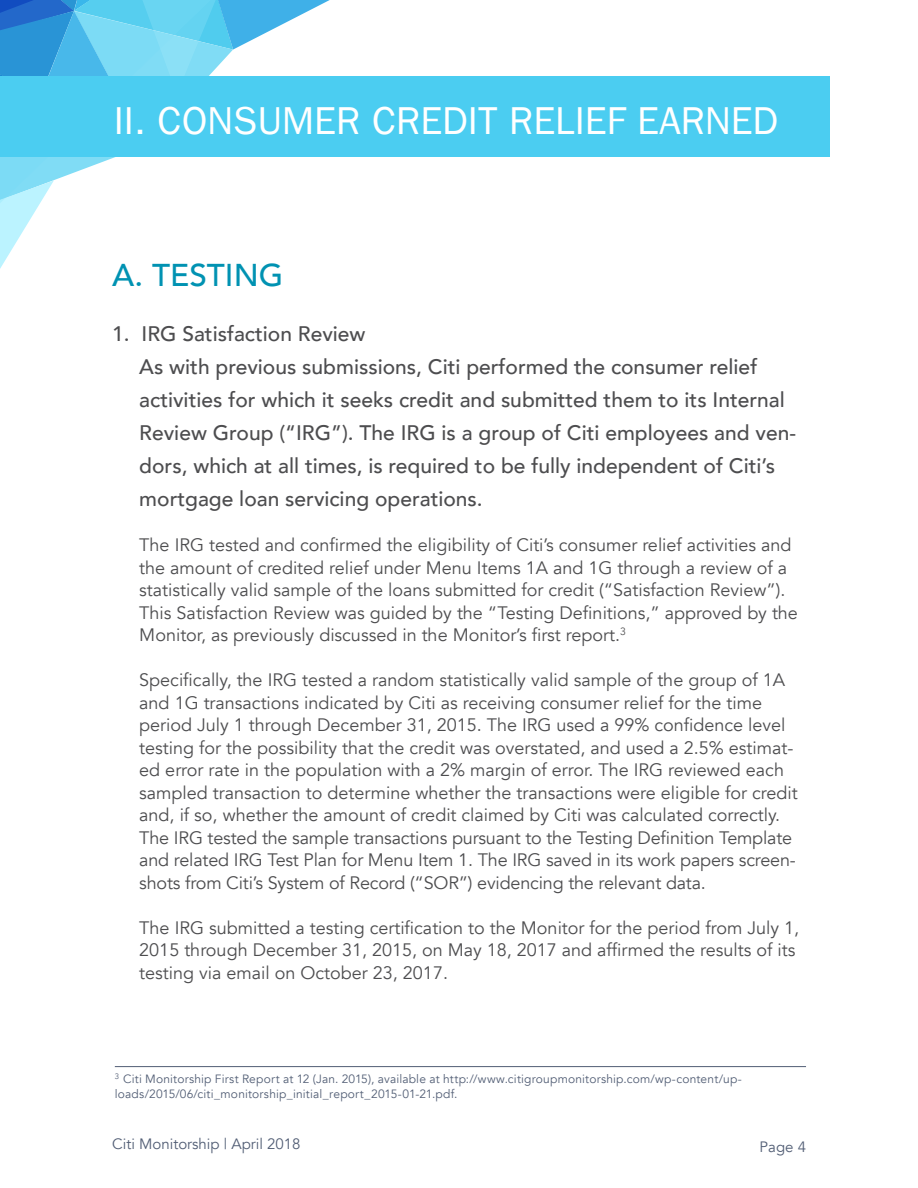
<style>
.page{position:relative;width:918px;height:1188px;background:#fff}
.page>*{position:absolute;margin:0;border:0;box-sizing:border-box;transform-origin:0 0}
.t1{font:39px "Franklin Gothic LT";color:#fff}
.t2{font:500 31.5px "Avenir";color:#0092b2}
.t3{font:500 21px/33px "Avenir";color:#4d4d4f}
.t4{font:18px/22.5px "Avenir";color:#4d4d4f}
.t5{font:15px "Avenir";color:#525e75}
.t6{font:12px/14.4px "Avenir";letter-spacing:.015em;color:#525e75}
</style>
<div class="page">
<svg style="left:0;top:0;width:330px;height:269px"></svg>
<div style="left:0;top:76px;width:830px;height:81px;background:#4bcdf1"></div>
<hr style="left:115px;top:1066px;width:691px;height:1px;background:#525e75">
<h1 class="t1" style="left:114px;top:99px;width:666px">II. CONSUMER CREDIT RELIEF EARNED</h1>
<h2 class="t2" style="left:112px;top:248px;width:172px">A. TESTING</h2>
<p class="t3" style="left:139px;top:316px;width:658px;text-indent:-27px">1. IRG Satisfaction Review<br>As with previous submissions, Citi performed the consumer relief activities for which it seeks credit and submitted them to its Internal Review Group (“IRG”). The IRG is a group of Citi employees and ven&shy;dors, which at all times, is required to be fully independent of Citi’s mortgage loan servicing operations.</p>
<p class="t4" style="left:139px;top:534px;width:660px">The IRG tested and confirmed the eligibility of Citi’s consumer relief activities and the amount of credited relief under Menu Items 1A and 1G through a review of a statistically valid sample of the loans submitted for credit (“Satisfaction Review”).<br>This Satisfaction Review was guided by the “Testing Definitions,” approved by the Monitor, as previously discussed in the Monitor’s first report.<sup>3</sup></p>
<p class="t4" style="left:139px;top:669px;width:660px">Specifically, the IRG tested a random statistically valid sample of the group of 1A and 1G transactions indicated by Citi as receiving consumer relief for the time period July 1 through December 31, 2015. The IRG used a 99% confidence level testing for the possibility that the credit was overstated, and used a 2.5% estimat&shy;ed error rate in the population with a 2% margin of error. The IRG reviewed each sampled transaction to determine whether the transactions were eligible for credit and, if so, whether the amount of credit claimed by Citi was calculated correctly.<br>The IRG tested the sample transactions pursuant to the Testing Definition Template and related IRG Test Plan for Menu Item 1. The IRG saved in its work papers screen&shy;shots from Citi’s System of Record (“SOR”) evidencing the relevant data.</p>
<p class="t4" style="left:139px;top:917px;width:661px">The IRG submitted a testing certification to the Monitor for the period from July 1,<br>2015 through December 31, 2015, on May 18, 2017 and affirmed the results of its testing via email on October 23, 2017.</p>
<p class="t6" style="left:115px;top:1072px;width:629px"><sup>3</sup> Citi Monitorship First Report at 12 (Jan. 2015), available at http://www.citigroupmonitorship.com/wp-content/up&shy;loads/2015/06/citi_monitorship_initial_report_2015-01-21.pdf.</p>
<p class="t5" style="left:112px;top:1135px;width:190px">Citi Monitorship | April 2018</p>
<p class="t5" style="left:760px;top:1138px;width:48px">Page 4</p>
</div>
